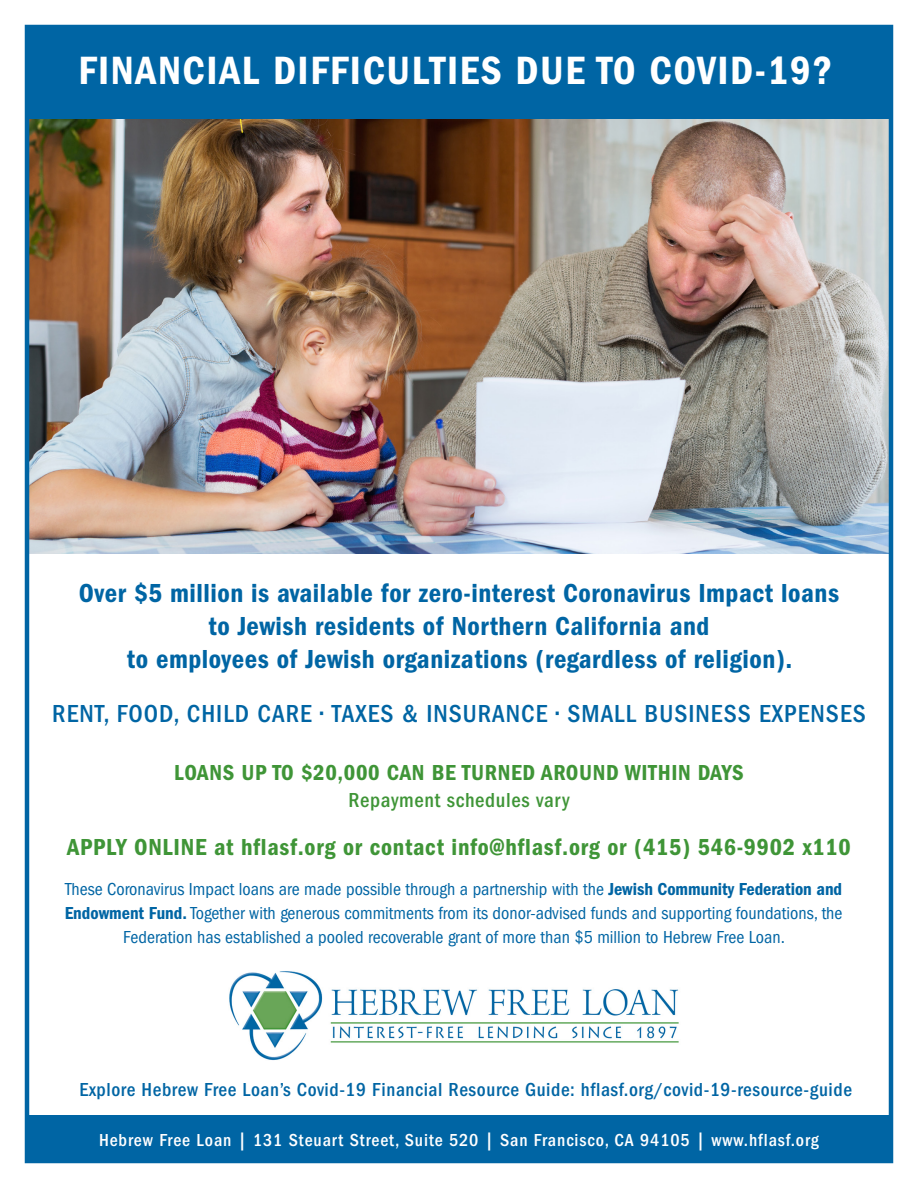
<style>
.page{position:relative;width:918px;height:1188px;background:#fff}
.page>*{position:absolute;margin:0;border:0;box-sizing:border-box;transform-origin:0 0}
.t1{font:40.95px "ITC Franklin Gothic Std Dm Cd";letter-spacing:.04em;color:#fff}
.t2{font:27px/33px "ITC Franklin Gothic Std Dm Cd";letter-spacing:.02em;color:#0065a4;text-align:center}
.t3{font:500 condensed 25.5px "ITC Franklin Gothic Std";letter-spacing:.04em;color:#0065a4}
.t4{font:24px "ITC Franklin Gothic Std Dm Cd";letter-spacing:.03em;color:#3f9537}
.t5{font:22.5px "ITC Franklin Gothic Std Dm Cd";letter-spacing:.03em;color:#3f9537}
.t6{font:500 condensed 21px "ITC Franklin Gothic Std";letter-spacing:.03em;color:#3f9537}
.t7{font:500 condensed 19.5px "ITC Franklin Gothic Std";letter-spacing:.03em;color:#0065a4}
.t8{font:condensed 18px/24px "ITC Franklin Gothic Std";color:#0065a4;text-align:center}
.t9{font:500 condensed 18px "ITC Franklin Gothic Std";letter-spacing:.05em;color:#fff}
.s1{font-family:"ITC Franklin Gothic Std Dm Cd";font-stretch:normal}
</style>
<div class="page">
<div style="left:29px;top:27px;width:864px;height:92px;background:#0065a4"></div>
<img style="left:30px;top:119px;width:858px;height:435px">
<div style="left:27px;top:1116px;width:864px;height:45px;background:#0065a4"></div>
<img style="left:229px;top:971px;width:450px;height:90px">
<div style="left:25px;top:25px;width:868px;height:1138px;border:4px solid #0065a4"></div>
<p class="t1" style="left:78px;top:47px;width:755px">FINANCIAL DIFFICULTIES DUE TO COVID-19?</p>
<p class="t2" style="left:79px;top:577px;width:762px">Over $5 million is available for zero-interest Coronavirus Impact loans to Jewish residents of Northern California and<br>to employees of Jewish organizations (regardless of religion).</p>
<p class="t3" style="left:52px;top:699px;width:815px">RENT, FOOD, CHILD CARE • TAXES &amp; INSURANCE • SMALL BUSINESS EXPENSES</p>
<p class="t5" style="left:174px;top:760px;width:571px">LOANS UP TO $20,000 CAN BE TURNED AROUND WITHIN DAYS</p>
<p class="t6" style="left:348px;top:789px;width:223px">Repayment schedules vary</p>
<p class="t4" style="left:67px;top:833px;width:785px">APPLY ONLINE at hflasf.org or contact info@hflasf.org or (415) 546-9902 x110</p>
<p class="t8" style="left:65px;top:877px;width:779px">These Coronavirus Impact loans are made possible through a partnership with the <span class="s1">Jewish Community Federation and<br>Endowment Fund.</span> Together with generous commitments from its donor-advised funds and supporting foundations, the<br>Federation has established a pooled recoverable grant of more than $5 million to Hebrew Free Loan.</p>
<p class="t7" style="left:80px;top:1079px;width:774px">Explore Hebrew Free Loan’s Covid-19 Financial Resource Guide: hflasf.org/covid-19-resource-guide</p>
<p class="t9" style="left:99px;top:1130px;width:721px">Hebrew Free Loan | 131 Steuart Street, Suite 520 | San Francisco, CA 94105 | www.hflasf.org</p>
</div>
